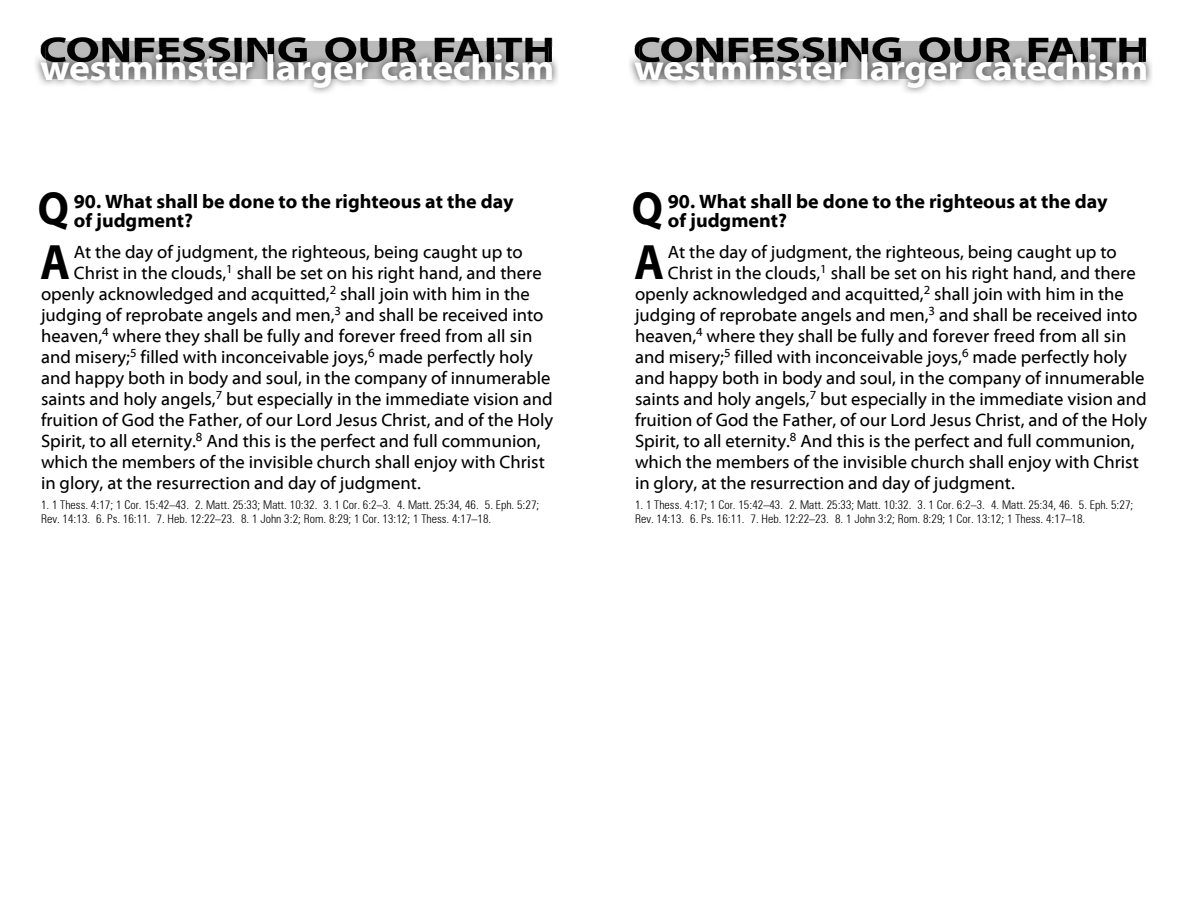
<style>
.page{position:relative;width:1188px;height:918px;background:#fff}
.page>*{position:absolute;margin:0;border:0;box-sizing:border-box;transform-origin:0 0}
.t1{font:700 50.1px "Myriad Web Pro";color:#000;scale:.88 1}
.t2{font:700 46.5px "Myriad Web Pro";color:#000;scale:.9 1}
.t3{font:700 36px "Myriad Web Pro";letter-spacing:-.01em;color:#fff;scale:1.07 1}
.t4{font:700 36px "Myriad Web Pro";letter-spacing:-.01em;color:#000;scale:1.28 1}
.t5{font:700 19.5px/19.5px "Myriad Web Pro";color:#000}
.t6{font:18px "Myriad Web Pro";color:#000}
.t7{font:300 condensed 12px/13.5px "Zurich BT";color:#000}
</style>
<div class="page">
<div style="left:46px;top:41px;width:503px;height:6px;background:#bababa"></div>
<img style="left:35px;top:48px;width:523px;height:45px">
<img style="left:46px;top:62px;width:503px;height:16px">
<img style="left:387px;top:47px;width:165px;height:15px">
<img style="left:46px;top:47px;width:341px;height:15px">
<div style="left:640px;top:41px;width:503px;height:6px;background:#bababa"></div>
<img style="left:629px;top:48px;width:523px;height:45px">
<img style="left:640px;top:62px;width:503px;height:16px">
<img style="left:981px;top:47px;width:165px;height:15px">
<img style="left:640px;top:47px;width:341px;height:15px">
<h3 class="t4" style="left:39px;top:30px;width:405px">CONFESSING OUR FAITH</h3>
<h3 class="t3" style="left:40px;top:48px;width:482px">westminster larger catechism</h3>
<h2 class="t2" style="left:38px;top:183px;width:36px">Q</h2>
<p class="t5" style="left:74px;top:192px;width:441px">90. What shall be done to the righteous at the day of judgment?</p>
<h1 class="t1" style="left:40px;top:235px;width:36px">A</h1>
<p class="t6" style="left:74px;top:242px;width:450px">At the day of judgment, the righteous, being caught up to</p>
<p class="t6" style="left:74px;top:263px;width:469px">Christ in the clouds,<sup>1</sup> shall be set on his right hand, and there</p>
<p class="t6" style="left:41px;top:284px;width:490px">openly acknowledged and acquitted,<sup>2</sup> shall join with him in the</p>
<p class="t6" style="left:41px;top:305px;width:504px">judging of reprobate angels and men,<sup>3</sup> and shall be received into</p>
<p class="t6" style="left:41px;top:326px;width:493px">heaven,<sup>4</sup> where they shall be fully and forever freed from all sin</p>
<p class="t6" style="left:41px;top:347px;width:494px">and misery;<sup>5</sup> filled with inconceivable joys,<sup>6</sup> made perfectly holy</p>
<p class="t6" style="left:41px;top:368px;width:511px">and happy both in body and soul, in the company of innumerable</p>
<p class="t6" style="left:41px;top:389px;width:513px">saints and holy angels,<sup>7</sup> but especially in the immediate vision and</p>
<p class="t6" style="left:41px;top:410px;width:514px">fruition of God the Father, of our Lord Jesus Christ, and of the Holy</p>
<p class="t6" style="left:41px;top:431px;width:501px">Spirit, to all eternity.<sup>8</sup> And this is the perfect and full communion,</p>
<p class="t6" style="left:41px;top:452px;width:505px">which the members of the invisible church shall enjoy with Christ</p>
<p class="t6" style="left:41px;top:473px;width:381px">in glory, at the resurrection and day of judgment.</p>
<p class="t7" style="left:41px;top:498px;width:500px">1. 1 Thess. 4:17; 1 Cor. 15:42–43. 2. Matt. 25:33; Matt. 10:32. 3. 1 Cor. 6:2–3. 4. Matt. 25:34, 46. 5. Eph. 5:27;<br>Rev. 14:13. 6. Ps. 16:11. 7. Heb. 12:22–23. 8. 1 John 3:2; Rom. 8:29; 1 Cor. 13:12; 1 Thess. 4:17–18.</p>
<h3 class="t4" style="left:633px;top:30px;width:405px">CONFESSING OUR FAITH</h3>
<h3 class="t3" style="left:634px;top:48px;width:482px">westminster larger catechism</h3>
<h2 class="t2" style="left:632px;top:183px;width:36px">Q</h2>
<p class="t5" style="left:668px;top:192px;width:441px">90. What shall be done to the righteous at the day of judgment?</p>
<h1 class="t1" style="left:634px;top:235px;width:36px">A</h1>
<p class="t6" style="left:668px;top:242px;width:450px">At the day of judgment, the righteous, being caught up to</p>
<p class="t6" style="left:668px;top:263px;width:469px">Christ in the clouds,<sup>1</sup> shall be set on his right hand, and there</p>
<p class="t6" style="left:635px;top:284px;width:490px">openly acknowledged and acquitted,<sup>2</sup> shall join with him in the</p>
<p class="t6" style="left:635px;top:305px;width:504px">judging of reprobate angels and men,<sup>3</sup> and shall be received into</p>
<p class="t6" style="left:635px;top:326px;width:493px">heaven,<sup>4</sup> where they shall be fully and forever freed from all sin</p>
<p class="t6" style="left:635px;top:347px;width:494px">and misery;<sup>5</sup> filled with inconceivable joys,<sup>6</sup> made perfectly holy</p>
<p class="t6" style="left:635px;top:368px;width:511px">and happy both in body and soul, in the company of innumerable</p>
<p class="t6" style="left:635px;top:389px;width:513px">saints and holy angels,<sup>7</sup> but especially in the immediate vision and</p>
<p class="t6" style="left:635px;top:410px;width:514px">fruition of God the Father, of our Lord Jesus Christ, and of the Holy</p>
<p class="t6" style="left:635px;top:431px;width:501px">Spirit, to all eternity.<sup>8</sup> And this is the perfect and full communion,</p>
<p class="t6" style="left:635px;top:452px;width:505px">which the members of the invisible church shall enjoy with Christ</p>
<p class="t6" style="left:635px;top:473px;width:381px">in glory, at the resurrection and day of judgment.</p>
<p class="t7" style="left:635px;top:498px;width:500px">1. 1 Thess. 4:17; 1 Cor. 15:42–43. 2. Matt. 25:33; Matt. 10:32. 3. 1 Cor. 6:2–3. 4. Matt. 25:34, 46. 5. Eph. 5:27;<br>Rev. 14:13. 6. Ps. 16:11. 7. Heb. 12:22–23. 8. 1 John 3:2; Rom. 8:29; 1 Cor. 13:12; 1 Thess. 4:17–18.</p>
</div>
